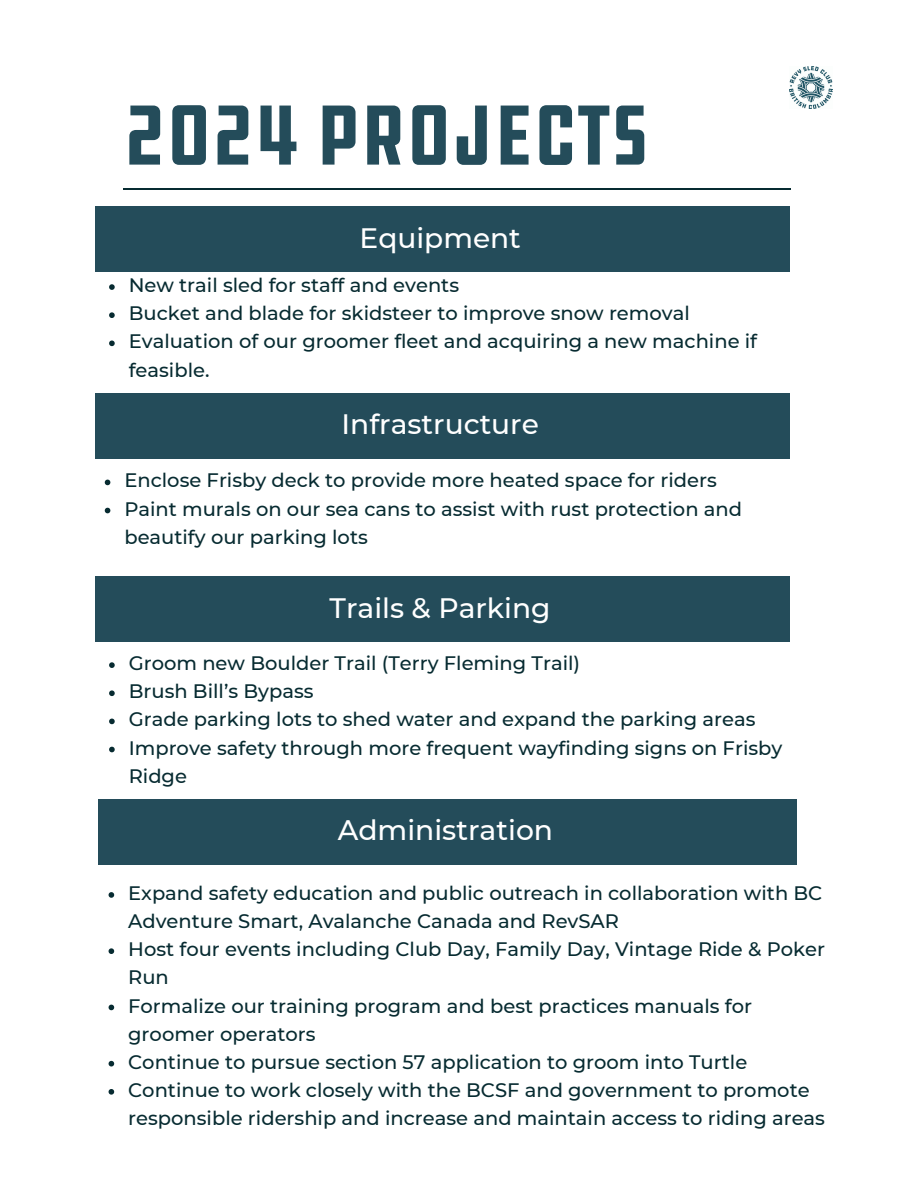
<style>
.page{position:relative;width:918px;height:1188px;background:#fff}
.page>*{position:absolute;margin:0;border:0;box-sizing:border-box;transform-origin:0 0}
.t1{font:condensed 87.45px "DDC Hardware";color:#244c5a}
.t2{font:500 28.2px "Montserrat";color:#fff}
.t3{font:500 28.05px "Montserrat";color:#fff}
.t4{font:500 19.5px/28.2px "Montserrat";color:#072b31}
</style>
<div class="page">
<img style="left:790px;top:66px;width:42px;height:43px">
<hr style="left:123px;top:188px;width:667px;height:1px;background:#072b31">
<div style="left:96px;top:206px;width:694px;height:65px;background:#244c5a"></div>
<svg style="left:109px;top:284px;width:6px;height:6px"></svg>
<svg style="left:109px;top:312px;width:6px;height:6px"></svg>
<svg style="left:109px;top:341px;width:6px;height:5px"></svg>
<div style="left:96px;top:393px;width:694px;height:65px;background:#244c5a"></div>
<div style="left:95px;top:576px;width:695px;height:65px;background:#244c5a"></div>
<svg style="left:105px;top:480px;width:5px;height:5px"></svg>
<svg style="left:105px;top:508px;width:5px;height:5px"></svg>
<svg style="left:109px;top:662px;width:6px;height:6px"></svg>
<svg style="left:109px;top:690px;width:6px;height:6px"></svg>
<svg style="left:109px;top:719px;width:6px;height:5px"></svg>
<svg style="left:109px;top:747px;width:6px;height:5px"></svg>
<div style="left:99px;top:799px;width:698px;height:65px;background:#244c5a"></div>
<svg style="left:109px;top:892px;width:5px;height:6px"></svg>
<svg style="left:109px;top:948px;width:5px;height:6px"></svg>
<svg style="left:109px;top:1005px;width:5px;height:5px"></svg>
<svg style="left:109px;top:1061px;width:5px;height:6px"></svg>
<svg style="left:109px;top:1089px;width:5px;height:6px"></svg>
<h1 class="t1" style="left:123px;top:80px;width:527px">2024 PROJECTS</h1>
<h2 class="t3" style="left:360px;top:221px;width:163px">Equipment</h2>
<p class="t4" style="left:129px;top:271px;width:332px">New trail sled for staff and events</p>
<p class="t4" style="left:129px;top:299px;width:563px">Bucket and blade for skidsteer to improve snow removal</p>
<p class="t4" style="left:129px;top:327px;width:630px">Evaluation of our groomer fleet and acquiring a new machine if feasible.</p>
<h2 class="t3" style="left:342px;top:407px;width:199px">Infrastructure</h2>
<p class="t4" style="left:124px;top:466px;width:594px">Enclose Frisby deck to provide more heated space for riders</p>
<h2 class="t4" style="left:124px;top:495px;width:619px">Paint murals on our sea cans to assist with rust protection and beautify our parking lots</h2>
<p class="t3" style="left:330px;top:590px;width:222px">Trails &amp; Parking</p>
<p class="t4" style="left:129px;top:649px;width:453px">Groom new Boulder Trail (Terry Fleming Trail)</p>
<p class="t4" style="left:129px;top:677px;width:186px">Brush Bill’s Bypass</p>
<p class="t4" style="left:129px;top:705px;width:628px">Grade parking lots to shed water and expand the parking areas</p>
<p class="t4" style="left:129px;top:733px;width:655px">Improve safety through more frequent wayfinding signs on Frisby<br>Ridge</p>
<h2 class="t2" style="left:338px;top:813px;width:217px">Administration</h2>
<p class="t4" style="left:128px;top:879px;width:696px">Expand safety education and public outreach in collaboration with BC<br>Adventure Smart, Avalanche Canada and RevSAR</p>
<p class="t4" style="left:128px;top:935px;width:698px">Host four events including Club Day, Family Day, Vintage Ride &amp; Poker<br>Run</p>
<p class="t4" style="left:128px;top:991px;width:626px">Formalize our training program and best practices manuals for groomer operators</p>
<p class="t4" style="left:128px;top:1048px;width:621px">Continue to pursue section 57 application to groom into Turtle</p>
<p class="t4" style="left:128px;top:1076px;width:698px">Continue to work closely with the BCSF and government to promote responsible ridership and increase and maintain access to riding areas</p>
</div>
